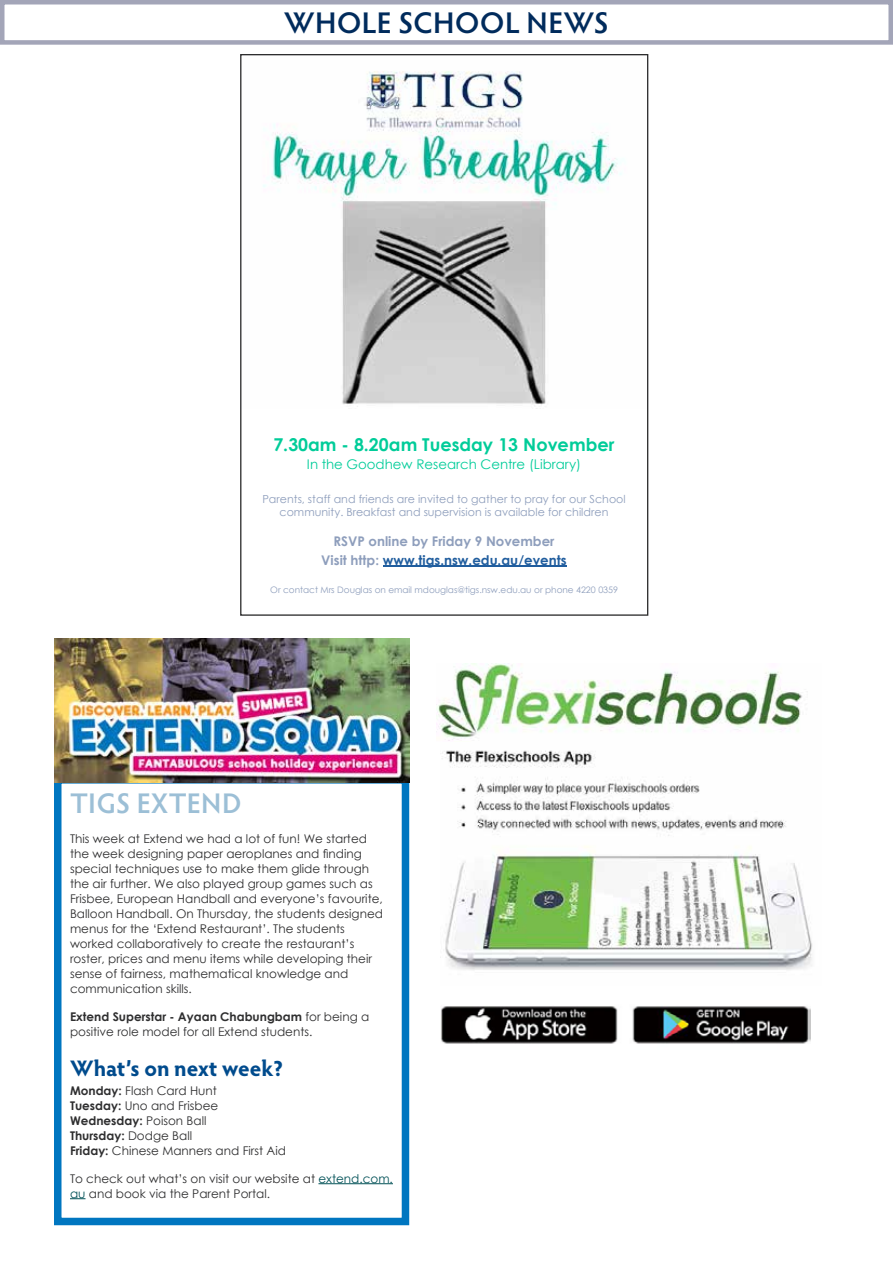
<style>
.page{position:relative;width:893px;height:1263px;background:#fff}
.page>*{position:absolute;margin:0;border:0;box-sizing:border-box;transform-origin:0 0}
.t1{font:600 30px "Hypatia Sans Pro";letter-spacing:.02em;color:#002b5c}
.t2{font:600 28.5px "Hypatia Sans Pro";letter-spacing:.015em;color:#9cbfd6}
.t3{font:700 22.5px "Hypatia Sans Pro";color:#004b8d}
.t4{font:700 17.7px "Century Gothic";color:#0c9}
.t5{font:700 13.35px/19.6px "Century Gothic";color:#8e9ebc;text-align:center}
.t6{font:13.35px "Century Gothic";color:#0c9}
.t7{font:12px/15px "Century Gothic";color:#2e2e2f}
.t8{font:11.1px/13.6px "Century Gothic";letter-spacing:.005em;color:#8e9ebc;text-align:center}
.t9{font:8.85px "Century Gothic";color:#8e9ebc}
.s1{color:#205d9e}
.s2{font-weight:700}
.s3{color:#025157}
</style>
<div class="page">
<img style="left:263px;top:71px;width:359px;height:338px">
<hr style="left:383px;top:565px;width:184px;height:2px;background:#205d9e">
<img style="left:442px;top:750px;width:370px;height:220px">
<img style="left:437px;top:663px;width:365px;height:78px">
<img style="left:441px;top:1006px;width:177px;height:38px">
<img style="left:632px;top:1006px;width:179px;height:38px">
<hr style="left:318px;top:1183px;width:75px;height:1px;background:#025157">
<svg style="left:70px;top:1198px;width:15px;height:1px"></svg>
<div style="left:54px;top:776px;width:355px;height:449px;border:8px solid #0076c0"></div>
<img style="left:54px;top:639px;width:355px;height:144px">
<div style="left:0;top:0;width:893px;height:45px;border:4px solid #a3a5b8"></div>
<h1 class="t1" style="left:284px;top:2px;width:326px">WHOLE SCHOOL NEWS</h1>
<h3 class="t4" style="left:273px;top:431px;width:342px">7.30am - 8.20am Tuesday 13 November</h3>
<p class="t6" style="left:307px;top:455px;width:276px">In the Goodhew Research Centre (Library)</p>
<p class="t8" style="left:262px;top:491px;width:365px">Parents, staff and friends are invited to gather to pray for our School community. Breakfast and supervision is available for children</p>
<p class="t5" style="left:321px;top:530px;width:247px">RSVP online by Friday 9 November<br>Visit http: <span class="s1">www.tigs.nsw.edu.au/events</span></p>
<p class="t9" style="left:270px;top:584px;width:349px">Or contact Mrs Douglas on email mdouglas@tigs.nsw.edu.au or phone 4220 0359</p>
<h2 class="t2" style="left:70px;top:783px;width:173px">TIGS EXTEND</h2>
<p class="t7" style="left:70px;top:831px;width:314px">This week at Extend we had a lot of fun! We started the week designing paper aeroplanes and finding special techniques use to make them glide through the air further. We also played group games such as Frisbee, European Handball and everyone’s favourite, Balloon Handball. On Thursday, the students designed menus for the ‘Extend Restaurant’. The students worked collaboratively to create the restaurant’s roster, prices and menu items while developing their sense of fairness, mathematical knowledge and communication skills.</p>
<p class="t7" style="left:70px;top:1009px;width:301px"><span class="s2">Extend Superstar - Ayaan Chabungbam</span> for being a positive role model for all Extend students.</p>
<h3 class="t3" style="left:70px;top:1052px;width:215px">What’s on next week?</h3>
<p class="t7" style="left:70px;top:1083px;width:218px"><span class="s2">Monday:</span> Flash Card Hunt<br><span class="s2">Tuesday:</span> Uno and Frisbee<br><span class="s2">Wednesday:</span> Poison Ball<br><span class="s2">Thursday:</span> Dodge Ball<br><span class="s2">Friday:</span> Chinese Manners and First Aid</p>
<p class="t7" style="left:70px;top:1170px;width:324px">To check out what’s on visit our website at <span class="s3">extend.com. au</span> and book via the Parent Portal.</p>
</div>
